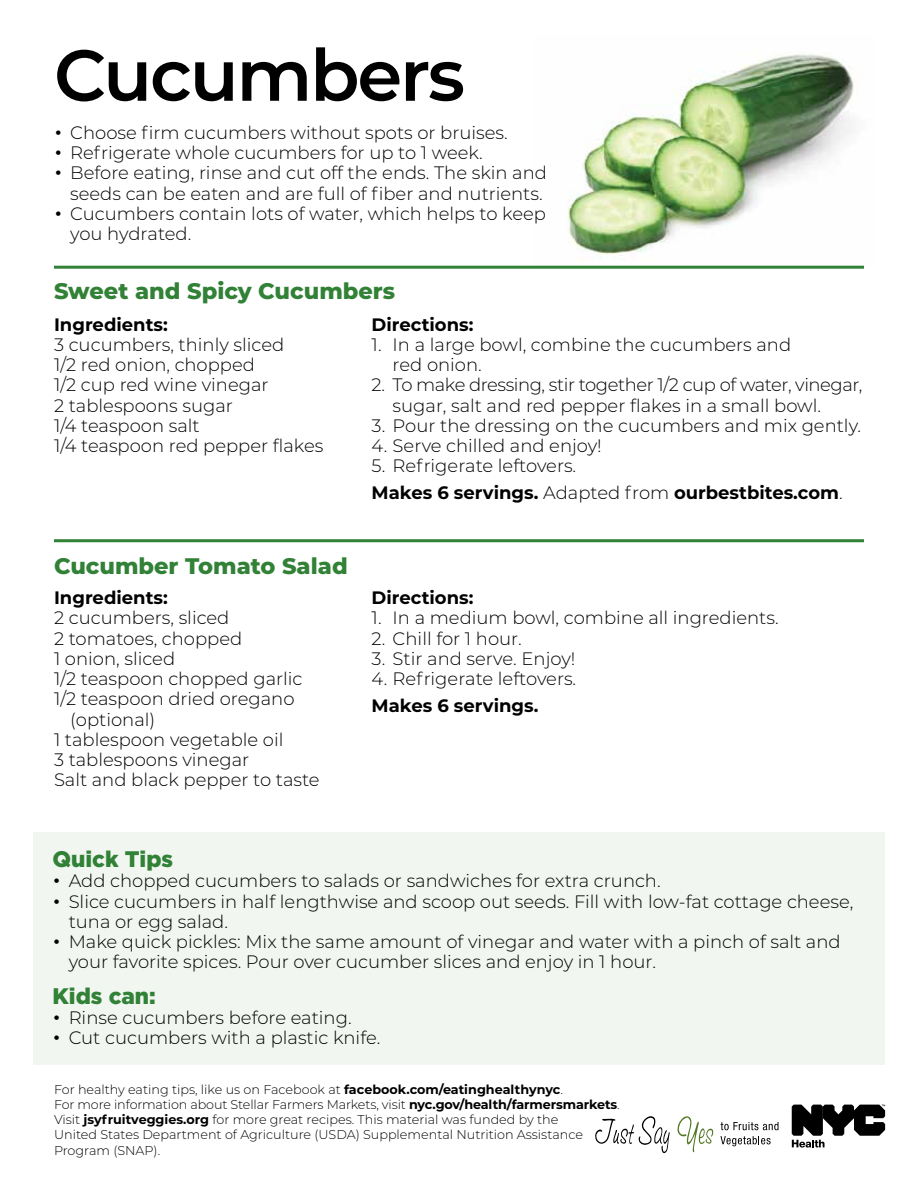
<style>
.page{position:relative;width:918px;height:1188px;background:#fff}
.page>*{position:absolute;margin:0;border:0;box-sizing:border-box;transform-origin:0 0}
.t1{font:600 72px "Montserrat";letter-spacing:-.03em;color:#000}
.t2{font:800 22.5px "Montserrat";color:#318136}
.t3{font:900 22.5px "Gotham";color:#318136}
.t4{font:300 18px/20.2px "Montserrat";color:#000}
.t5{font:300 18px/20.2px "Montserrat";letter-spacing:-.025em;color:#000}
.t6{font:700 18px "Montserrat";color:#000}
.t7{font:300 12.75px/15.3px "Montserrat";color:#000}
.s1{font-family:"Gotham"}
.s2{font-weight:700}
</style>
<div class="page">
<img style="left:533px;top:53px;width:331px;height:213px">
<div style="left:33px;top:832px;width:852px;height:232px;background:#f1f6f1"></div>
<hr style="left:54px;top:539px;width:810px;height:3px;background:#318136">
<hr style="left:54px;top:266px;width:810px;height:3px;background:#318136">
<svg style="left:792px;top:1105px;width:93px;height:43px"></svg>
<svg style="left:721px;top:1122px;width:58px;height:8px"></svg>
<svg style="left:720px;top:1136px;width:51px;height:10px"></svg>
<svg style="left:595px;top:1116px;width:75px;height:37px"></svg>
<svg style="left:677px;top:1116px;width:36px;height:36px"></svg>
<h1 class="t1" style="left:54px;top:24px;width:412px">Cucumbers</h1>
<p class="t4" style="left:54px;top:122px;width:455px"><span class="s1">•</span> Choose firm cucumbers without spots or bruises.</p>
<p class="t4" style="left:54px;top:142px;width:430px"><span class="s1">•</span> Refrigerate whole cucumbers for up to 1 week.</p>
<p class="t4" style="left:54px;top:162px;width:494px;text-align:right"><span class="s1">•</span> Before eating, rinse and cut off the ends. The skin and seeds can be eaten and are full of fiber and nutrients.</p>
<p class="t4" style="left:70px;top:203px;width:477px;text-indent:-16px"><span class="s1">•</span> Cucumbers contain lots of water, which helps to keep you hydrated.</p>
<p class="t2" style="left:54px;top:274px;width:343px">Sweet and Spicy Cucumbers</p>
<p class="t6" style="left:54px;top:311px;width:115px">Ingredients:</p>
<p class="t4" style="left:54px;top:334px;width:271px">3 cucumbers, thinly sliced<br>1/2 red onion, chopped<br>1/2 cup red wine vinegar<br>2 tablespoons sugar<br>1/4 teaspoon salt<br>1/4 teaspoon red pepper flakes</p>
<p class="t2" style="left:54px;top:550px;width:295px">Cucumber Tomato Salad</p>
<p class="t6" style="left:54px;top:585px;width:115px">Ingredients:</p>
<p class="t4" style="left:54px;top:607px;width:177px">2 cucumbers, sliced</p>
<p class="t4" style="left:54px;top:628px;width:190px">2 tomatoes, chopped</p>
<p class="t4" style="left:54px;top:648px;width:123px">1 onion, sliced</p>
<p class="t4" style="left:54px;top:668px;width:250px">1/2 teaspoon chopped garlic</p>
<p class="t4" style="left:54px;top:688px;width:242px">1/2 teaspoon dried oregano</p>
<p class="t4" style="left:70px;top:709px;width:87px">(optional)</p>
<p class="t4" style="left:54px;top:729px;width:231px">1 tablespoon vegetable oil</p>
<p class="t4" style="left:54px;top:749px;width:197px">3 tablespoons vinegar</p>
<p class="t4" style="left:54px;top:769px;width:267px">Salt and black pepper to taste</p>
<p class="t6" style="left:372px;top:311px;width:103px">Directions:</p>
<p class="t4" style="left:393px;top:334px;width:400px;text-indent:-21px">1. In a large bowl, combine the cucumbers and red onion.</p>
<p class="t5" style="left:393px;top:374px;width:471px;text-indent:-21px">2. To make dressing, stir together 1/2 cup of water, vinegar, sugar, salt and red pepper flakes in a small bowl.</p>
<p class="t4" style="left:372px;top:415px;width:491px">3. Pour the dressing on the cucumbers and mix gently.</p>
<p class="t4" style="left:372px;top:435px;width:232px">4. Serve chilled and enjoy!</p>
<p class="t4" style="left:372px;top:452px;width:473px;line-height:27px">5. Refrigerate leftovers.<br><span class="s2">Makes 6 servings.</span> Adapted from <span class="s2">ourbestbites.com</span>.</p>
<p class="t6" style="left:372px;top:585px;width:103px">Directions:</p>
<p class="t4" style="left:372px;top:607px;width:409px">1. In a medium bowl, combine all ingredients.</p>
<p class="t4" style="left:372px;top:628px;width:152px">2. Chill for 1 hour.</p>
<p class="t4" style="left:372px;top:648px;width:205px">3. Stir and serve. Enjoy!</p>
<p class="t4" style="left:372px;top:668px;width:206px">4. Refrigerate leftovers.</p>
<p class="t6" style="left:372px;top:693px;width:168px">Makes 6 servings.</p>
<p class="t3" style="left:52px;top:844px;width:122px">Quick Tips</p>
<p class="t4" style="left:52px;top:870px;width:610px"><span class="s1">•</span> Add chopped cucumbers to salads or sandwiches for extra crunch.</p>
<p class="t4" style="left:69px;top:890px;width:786px;text-indent:-16px"><span class="s1">•</span> Slice cucumbers in half lengthwise and scoop out seeds. Fill with low-fat cottage cheese, tuna or egg salad.</p>
<p class="t4" style="left:69px;top:931px;width:774px;text-indent:-16px"><span class="s1">•</span> Make quick pickles: Mix the same amount of vinegar and water with a pinch of salt and your favorite spices. Pour over cucumber slices and enjoy in 1 hour.</p>
<p class="t3" style="left:52px;top:980px;width:105px">Kids can:</p>
<p class="t4" style="left:52px;top:1007px;width:301px"><span class="s1">•</span> Rinse cucumbers before eating.</p>
<p class="t4" style="left:52px;top:1027px;width:329px"><span class="s1">•</span> Cut cucumbers with a plastic knife.</p>
<p class="t7" style="left:54px;top:1081px;width:567px">For healthy eating tips, like us on Facebook at <span class="s2">facebook.com/eatinghealthynyc</span>.<br>For more information about Stellar Farmers Markets, visit <span class="s2">nyc.gov/health/farmersmarkets</span>.<br>Visit <span class="s2">jsyfruitveggies.org</span> for more great recipes. This material was funded by the<br>United States Department of Agriculture (USDA) Supplemental Nutrition Assistance Program (SNAP).</p>
</div>
